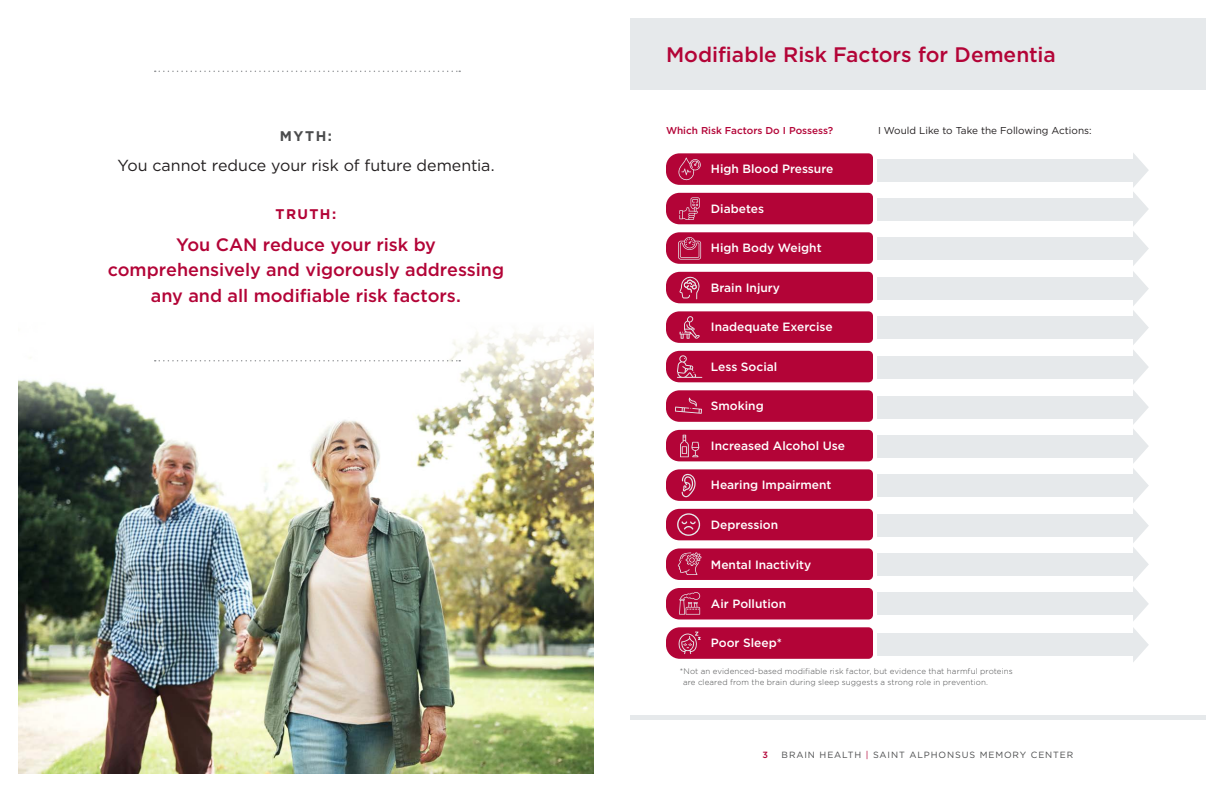
<style>
.page{position:relative;width:1224px;height:792px;background:#fff}
.page>*{position:absolute;margin:0;border:0;box-sizing:border-box;transform-origin:0 0}
.t1{font:500 21px "Gotham";color:#b30437}
.t2{font:500 18px/25.5px "Gotham";color:#b30437;text-align:center}
.t3{font:16px "Gotham";letter-spacing:-.005em;color:#231f20}
.t4{font:700 14px "Gotham";letter-spacing:.095em;color:#b30437}
.t5{font:700 14px "Gotham";color:#4b4c4d}
.t6{font:500 12px "Gotham";color:#fff}
.t7{font:10px "Gotham";color:#231f20}
.t8{font:500 10px "Gotham";color:#b30437}
.t9{font:9px "Gotham";letter-spacing:.1em;color:#4b4c4d}
.t10{font:500 9px "Gotham";color:#b30437}
.t11{font:300 8px/11px "Gotham";letter-spacing:.015em;color:#4b4c4d}
.s1{color:#b30437}
</style>
<div class="page">
<div style="left:630px;top:18px;width:576px;height:72px;background:#e6e9eb"></div>
<hr style="left:630px;top:716px;width:576px;height:4px;background:#e6e9eb">
<img style="left:18px;top:431px;width:576px;height:343px">
<svg style="left:18px;top:330px;width:576px;height:101px"></svg>
<div style="left:878px;top:198px;width:255px;height:22px;background:#e6e9eb"></div>
<div style="left:878px;top:159px;width:255px;height:22px;background:#e6e9eb"></div>
<div style="left:878px;top:237px;width:255px;height:23px;background:#e6e9eb"></div>
<div style="left:878px;top:277px;width:255px;height:23px;background:#e6e9eb"></div>
<div style="left:878px;top:316px;width:255px;height:23px;background:#e6e9eb"></div>
<div style="left:878px;top:356px;width:255px;height:22px;background:#e6e9eb"></div>
<div style="left:878px;top:396px;width:255px;height:22px;background:#e6e9eb"></div>
<div style="left:878px;top:435px;width:255px;height:22px;background:#e6e9eb"></div>
<div style="left:878px;top:474px;width:255px;height:23px;background:#e6e9eb"></div>
<div style="left:878px;top:514px;width:255px;height:23px;background:#e6e9eb"></div>
<div style="left:878px;top:553px;width:255px;height:23px;background:#e6e9eb"></div>
<div style="left:878px;top:593px;width:255px;height:22px;background:#e6e9eb"></div>
<div style="left:878px;top:634px;width:255px;height:22px;background:#e6e9eb"></div>
<svg style="left:1133px;top:153px;width:16px;height:509px"></svg>
<svg style="left:666px;top:153px;width:207px;height:32px;background:#b50e3f"></svg>
<div style="left:666px;top:193px;width:207px;height:31px;background:#b30437"></div>
<svg style="left:666px;top:232px;width:207px;height:32px;background:#b60f40"></svg>
<div style="left:666px;top:272px;width:207px;height:31px;background:#b30437"></div>
<svg style="left:666px;top:311px;width:207px;height:32px;background:#b50e3f"></svg>
<div style="left:666px;top:351px;width:207px;height:31px;background:#b30437"></div>
<svg style="left:666px;top:390px;width:207px;height:32px;background:#b50d3e"></svg>
<div style="left:666px;top:430px;width:207px;height:31px;background:#b30437"></div>
<svg style="left:666px;top:469px;width:207px;height:32px;background:#b60f3f"></svg>
<div style="left:666px;top:509px;width:207px;height:31px;background:#b30437"></div>
<svg style="left:666px;top:548px;width:207px;height:32px;background:#b60f3f"></svg>
<div style="left:666px;top:588px;width:207px;height:31px;background:#b30437"></div>
<svg style="left:666px;top:627px;width:207px;height:32px;background:#b60f3f"></svg>
<svg style="left:155px;top:360px;width:305px;height:2px"></svg>
<svg style="left:155px;top:71px;width:305px;height:1px"></svg>
<p class="t5" style="left:280px;top:127px;width:54px">MYTH:</p>
<p class="t3" style="left:117px;top:155px;width:379px">You cannot reduce your risk of future dementia.</p>
<p class="t4" style="left:276px;top:205px;width:62px">TRUTH:</p>
<p class="t2" style="left:108px;top:232px;width:398px">You CAN reduce your risk by comprehensively and vigorously addressing any and all modifiable risk factors.</p>
<p class="t1" style="left:666px;top:41px;width:391px">Modifiable Risk Factors for Dementia</p>
<p class="t8" style="left:666px;top:124px;width:169px">Which Risk Factors Do I Possess?</p>
<p class="t7" style="left:878px;top:124px;width:215px">I Would Like to Take the Following Actions:</p>
<p class="t6" style="left:711px;top:161px;width:124px">High Blood Pressure</p>
<p class="t6" style="left:711px;top:201px;width:55px">Diabetes</p>
<p class="t6" style="left:711px;top:240px;width:112px">High Body Weight</p>
<p class="t6" style="left:711px;top:280px;width:71px">Brain Injury</p>
<p class="t6" style="left:711px;top:319px;width:123px">Inadequate Exercise</p>
<p class="t6" style="left:711px;top:359px;width:68px">Less Social</p>
<p class="t6" style="left:711px;top:398px;width:54px">Smoking</p>
<p class="t6" style="left:711px;top:438px;width:136px">Increased Alcohol Use</p>
<p class="t6" style="left:711px;top:477px;width:122px">Hearing Impairment</p>
<p class="t6" style="left:711px;top:517px;width:69px">Depression</p>
<p class="t6" style="left:711px;top:556px;width:102px">Mental Inactivity</p>
<p class="t6" style="left:711px;top:596px;width:77px">Air Pollution</p>
<p class="t6" style="left:711px;top:635px;width:72px">Poor Sleep*</p>
<p class="t11" style="left:683px;top:666px;width:331px;text-indent:-3px">*Not an evidenced-based modifiable risk factor, but evidence that harmful proteins are cleared from the brain during sleep suggests a strong role in prevention.</p>
<p class="t10" style="left:763px;top:749px;width:7px">3</p>
<p class="t9" style="left:782px;top:749px;width:293px">BRAIN HEALTH <span class="s1">|</span> SAINT ALPHONSUS MEMORY CENTER</p>
</div>
